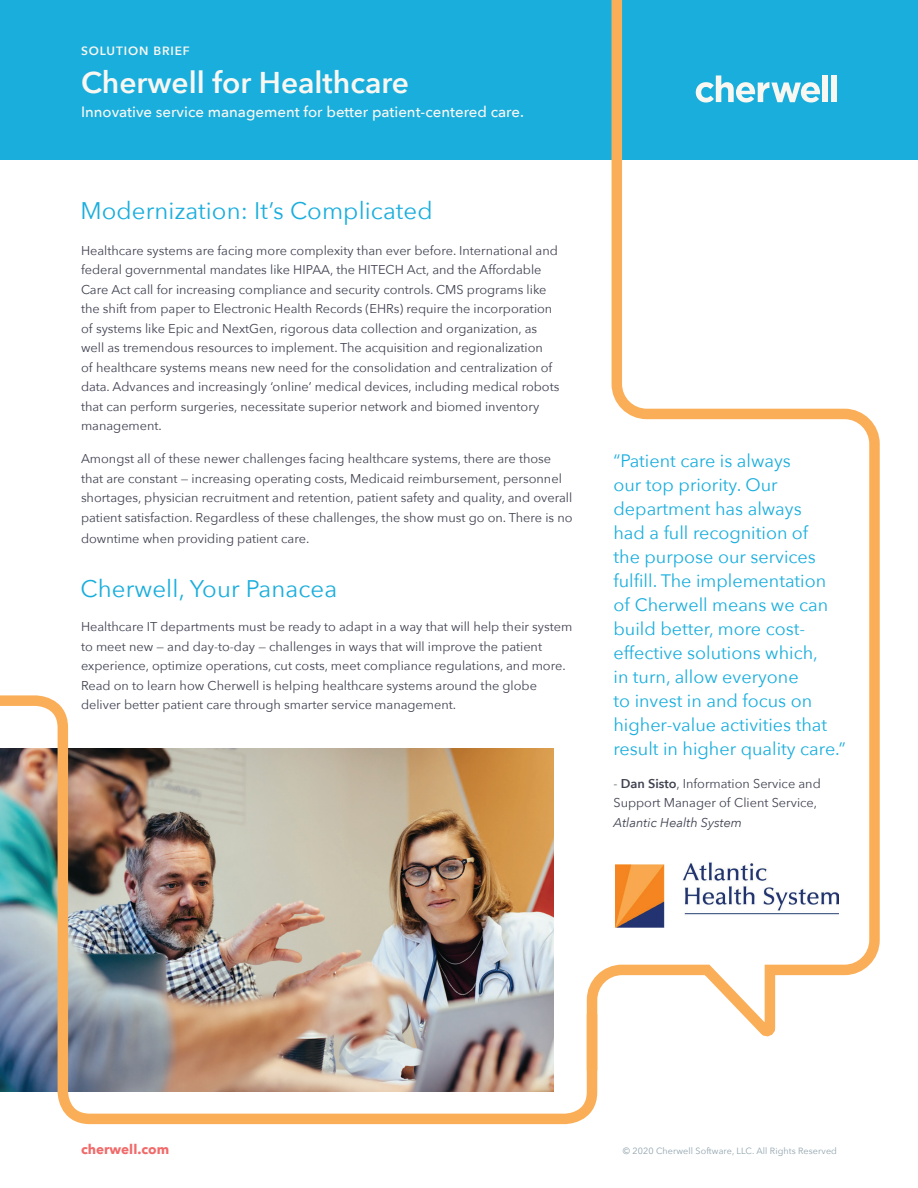
<style>
.page{position:relative;width:918px;height:1188px;background:#fff}
.page>*{position:absolute;margin:0;border:0;box-sizing:border-box;transform-origin:0 0}
.t1{font:600 30px "Avenir Next";color:#f8f7f1}
.t2{font:24px "Avenir Next";letter-spacing:.005em;color:#1aaedd}
.t3{font:18px/24px "Avenir Next";color:#1aaedd}
.t4{font:500 15px "Avenir Next";color:#f8f7f1}
.t5{font:700 13.5px "Avenir Next";color:#f16a6a}
.t6{font:12.75px/19.5px "Avenir Next";color:#404251}
.t7{font:italic 12.75px "Avenir Next";color:#404251}
.t8{font:600 12px "Avenir Next";letter-spacing:.075em;color:#f8f7f1}
.t9{font:9px "Avenir Next";letter-spacing:.01em;color:#90a3ad}
.s1{font-weight:600}
</style>
<div class="page">
<div style="left:0;top:0;width:918px;height:160px;background:#1aaedd"></div>
<svg style="left:603px;top:0;width:277px;height:1037px"></svg>
<img style="left:0;top:695px;width:603px;height:430px">
<img style="left:615px;top:846px;width:223px;height:85px">
<p class="t8" style="left:81px;top:41px;width:110px">SOLUTION BRIEF</p>
<h1 class="t1" style="left:81px;top:57px;width:330px">Cherwell for Healthcare</h1>
<p class="t4" style="left:81px;top:99px;width:444px">Innovative service management for better patient-centered care.</p>
<h2 class="t2" style="left:80px;top:190px;width:354px">Modernization: It’s Complicated</h2>
<p class="t6" style="left:81px;top:240px;width:480px">Healthcare systems are facing more complexity than ever before. International and federal governmental mandates like HIPAA, the HITECH Act, and the Affordable Care Act call for increasing compliance and security controls. CMS programs like the shift from paper to Electronic Health Records (EHRs) require the incorporation of systems like Epic and NextGen, rigorous data collection and organization, as well as tremendous resources to implement. The acquisition and regionalization<br>of healthcare systems means new need for the consolidation and centralization of data. Advances and increasingly ‘online’ medical devices, including medical robots that can perform surgeries, necessitate superior network and biomed inventory management.</p>
<p class="t6" style="left:81px;top:449px;width:493px">Amongst all of these newer challenges facing healthcare systems, there are those that are constant — increasing operating costs, Medicaid reimbursement, personnel shortages, physician recruitment and retention, patient safety and quality, and overall patient satisfaction. Regardless of these challenges, the show must go on. There is no</p>
<p class="t6" style="left:81px;top:528px;width:230px">downtime when providing patient care.</p>
<h2 class="t2" style="left:80px;top:568px;width:258px">Cherwell, Your Panacea</h2>
<p class="t6" style="left:81px;top:616px;width:493px">Healthcare IT departments must be ready to adapt in a way that will help their system to meet new — and day-to-day — challenges in ways that will improve the patient experience, optimize operations, cut costs, meet compliance regulations, and more.<br>Read on to learn how Cherwell is helping healthcare systems around the globe deliver better patient care through smarter service management.</p>
<p class="t3" style="left:614px;top:448px;width:234px">“Patient care is always<br>our top priority. Our department has always<br>had a full recognition of<br>the purpose our services fulfill. The implementation of Cherwell means we can build better, more cost&shy;effective solutions which,<br>in turn, allow everyone<br>to invest in and focus on higher-value activities that result in higher quality care.”</p>
<p class="t6" style="left:614px;top:773px;width:209px">- <span class="s1">Dan Sisto</span>, Information Service and<br>Support Manager of Client Service,</p>
<p class="t7" style="left:614px;top:812px;width:130px">Atlantic Health System</p>
<p class="t5" style="left:81px;top:1138px;width:90px">cherwell.com</p>
<p class="t9" style="left:623px;top:1143px;width:216px">© 2020 Cherwell Software, LLC. All Rights Reserved</p>
</div>
